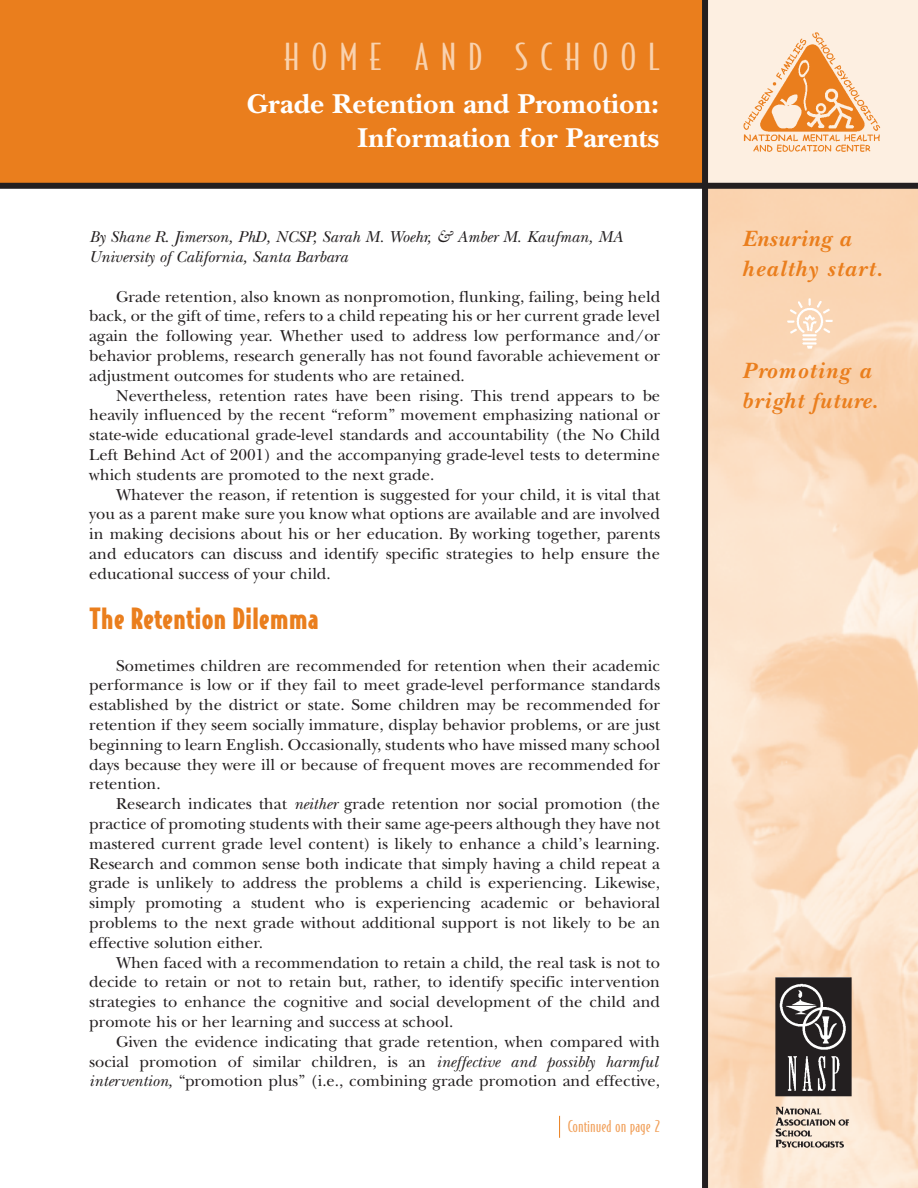
<style>
.page{position:relative;width:918px;height:1188px;background:#fff}
.page>*{position:absolute;margin:0;border:0;box-sizing:border-box;transform-origin:0 0}
.t1{font:34.35px "OPTI Jake";letter-spacing:.27em;color:#f9d2ae;scale:1.3 1}
.t2{font:700 28.5px/34.2px "New Baskerville";color:#fff;text-align:right}
.t3{font:900 27px "OPTI Jake";color:#ea7e1d}
.t4{font:italic 700 23.1px/29.7px "New Baskerville";letter-spacing:.05em;color:#ea7e1d}
.t5{font:16.5px/19.8px "New Baskerville";color:#231f20;text-align:justify}
.t6{font:italic 16.5px/19.8px "New Baskerville";color:#231f20}
.t7{font:15px "OPTI Jake";color:#f1a05a;scale:1.25 1}
.s1{font-style:italic}
</style>
<div class="page">
<div style="left:0;top:0;width:707px;height:187px;background:#ea7e1d"></div>
<img style="left:708px;top:189px;width:210px;height:999px">
<div style="left:706px;top:0;width:212px;height:187px;background:#fdefe1"></div>
<img style="left:776px;top:977px;width:75px;height:170px">
<img style="left:743px;top:32px;width:138px;height:120px">
<img style="left:787px;top:299px;width:46px;height:49px">
<div style="left:702px;top:0;width:6px;height:1188px;background:#231f20"></div>
<div style="left:0;top:183px;width:918px;height:6px;background:#231f20"></div>
<svg style="left:559px;top:1116px;width:1px;height:22px"></svg>
<h1 class="t1" style="left:284px;top:38px;width:290px">HOME AND SCHOOL</h1>
<h2 class="t2" style="left:246px;top:86px;width:414px">Grade Retention and Promotion:<br>Information for Parents</h2>
<p class="t6" style="left:89px;top:226px;width:535px">By Shane R. Jimerson, PhD, NCSP, Sarah M. Woehr, &amp; Amber M. Kaufman, MA<br>University of California, Santa Barbara</p>
<p class="t5" style="left:89px;top:286px;width:573px;text-indent:27px">Grade retention, also known as nonpromotion, flunking, failing, being held back, or the gift of time, refers to a child repeating his or her current grade level again the following year. Whether used to address low performance and/or behavior problems, research generally has not found favorable achievement or adjustment outcomes for students who are retained.</p>
<p class="t5" style="left:89px;top:385px;width:572px;text-indent:27px">Nevertheless, retention rates have been rising. This trend appears to be heavily influenced by the recent “reform” movement emphasizing national or state-wide educational grade-level standards and accountability (the No Child Left Behind Act of 2001) and the accompanying grade-level tests to determine which students are promoted to the next grade.</p>
<p class="t5" style="left:89px;top:484px;width:573px;text-indent:27px">Whatever the reason, if retention is suggested for your child, it is vital that you as a parent make sure you know what options are available and are involved in making decisions about his or her education. By working together, parents and educators can discuss and identify specific strategies to help ensure the educational success of your child.</p>
<h3 class="t3" style="left:89px;top:604px;width:231px">The Retention Dilemma</h3>
<p class="t5" style="left:89px;top:655px;width:572px;text-indent:27px">Sometimes children are recommended for retention when their academic performance is low or if they fail to meet grade-level performance standards established by the district or state. Some children may be recommended for retention if they seem socially immature, display behavior problems, or are just beginning to learn English. Occasionally, students who have missed many school days because they were ill or because of frequent moves are recommended for retention.</p>
<p class="t5" style="left:89px;top:794px;width:573px;text-indent:27px">Research indicates that <span class="s1">neither</span> grade retention nor social promotion (the practice of promoting students with their same age-peers although they have not mastered current grade level content) is likely to enhance a child’s learning.<br>Research and common sense both indicate that simply having a child repeat a grade is unlikely to address the problems a child is experiencing. Likewise, simply promoting a student who is experiencing academic or behavioral problems to the next grade without additional support is not likely to be an effective solution either.</p>
<p class="t5" style="left:89px;top:952px;width:572px;text-indent:27px">When faced with a recommendation to retain a child, the real task is not to decide to retain or not to retain but, rather, to identify specific intervention strategies to enhance the cognitive and social development of the child and promote his or her learning and success at school.</p>
<p class="t5" style="left:89px;top:1031px;width:572px;text-align:left;text-indent:27px">Given the evidence indicating that grade retention, when compared with social promotion of similar children, is an <span class="s1">ineffective and possibly harmful intervention,</span> “promotion plus” (i.e., combining grade promotion and effective,</p>
<p class="t7" style="left:568px;top:1118px;width:76px">Continued on page 2</p>
<h3 class="t4" style="left:742px;top:223px;width:142px">Ensuring a healthy start.</h3>
<h3 class="t4" style="left:742px;top:356px;width:137px">Promoting a bright future.</h3>
</div>
